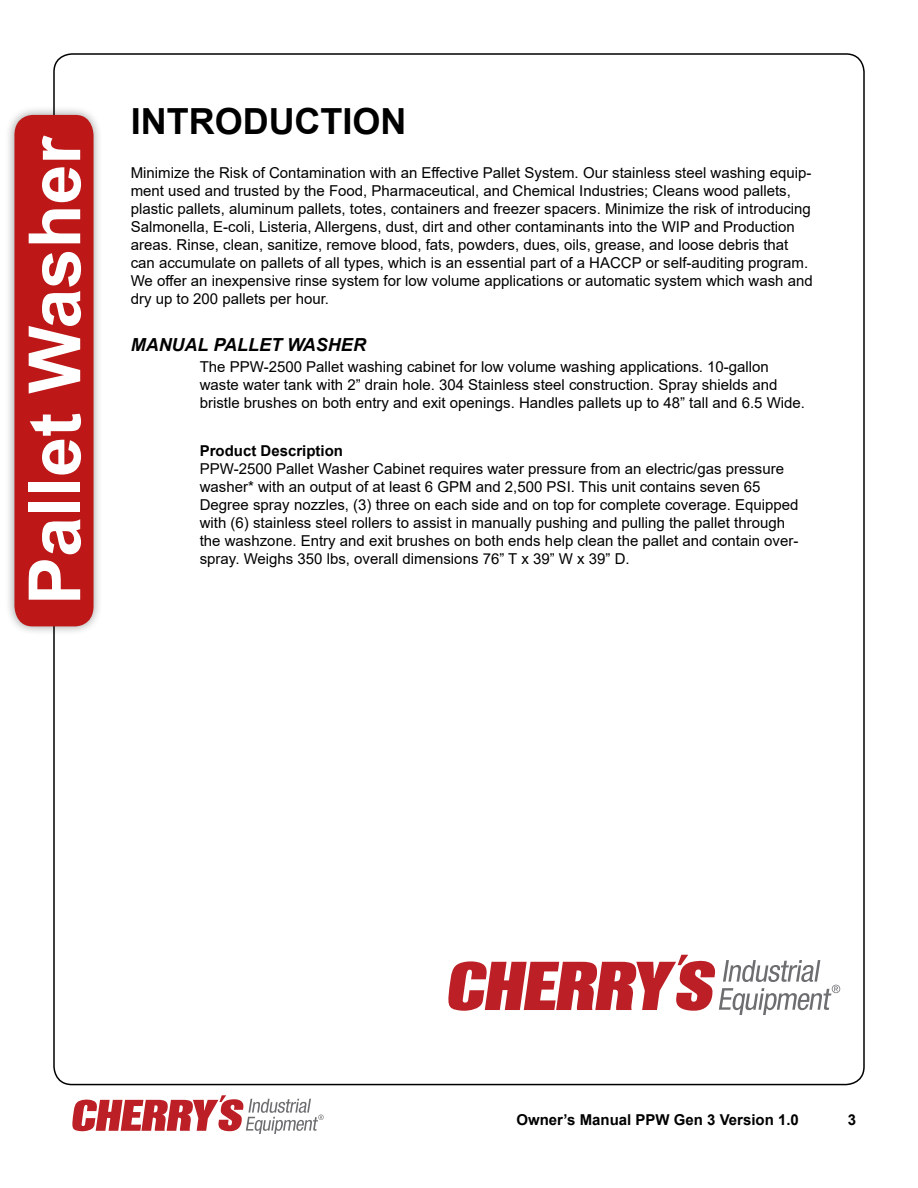
<style>
.page{position:relative;width:918px;height:1188px;background:#fff}
.page>*{position:absolute;margin:0;border:0;box-sizing:border-box;transform-origin:0 0}
.t1{font:700 72px "Arial";color:#fff}
.t2{font:700 36px "Arial";color:#000}
.t3{font:italic 700 18px "Arial";color:#000}
.t4{font:15px/18px "Arial";color:#000}
.t5{font:700 15px "Arial";color:#000}
</style>
<div class="page">
<div style="left:5px;top:105px;width:98px;height:531px;background:#000;opacity:.4"></div>
<svg style="left:14px;top:115px;width:80px;height:511px;background:#bd2222"></svg>
<svg style="left:72px;top:1095px;width:252px;height:39px"></svg>
<svg style="left:448px;top:955px;width:392px;height:60px"></svg>
<h1 class="t1" style="left:4px;top:605px;width:471px;rotate:-90deg">Pallet Washer</h1>
<h2 class="t2" style="left:131px;top:96px;width:277px">INTRODUCTION</h2>
<p class="t4" style="left:131px;top:164px;width:684px">Minimize the Risk of Contamination with an Effective Pallet System. Our stainless steel washing equip&shy;ment used and trusted by the Food, Pharmaceutical, and Chemical Industries; Cleans wood pallets, plastic pallets, aluminum pallets, totes, containers and freezer spacers. Minimize the risk of introducing Salmonella, E-coli, Listeria, Allergens, dust, dirt and other contaminants into the WIP and Production areas. Rinse, clean, sanitize, remove blood, fats, powders, dues, oils, grease, and loose debris that can accumulate on pallets of all types, which is an essential part of a HACCP or self-auditing program.<br>We offer an inexpensive rinse system for low volume applications or automatic system which wash and dry up to 200 pallets per hour.</p>
<p class="t3" style="left:131px;top:333px;width:237px">MANUAL PALLET WASHER</p>
<p class="t4" style="left:200px;top:357px;width:607px">The PPW-2500 Pallet washing cabinet for low volume washing applications. 10-gallon waste water tank with 2” drain hole. 304 Stainless steel construction. Spray shields and bristle brushes on both entry and exit openings. Handles pallets up to 48” tall and 6.5 Wide.</p>
<p class="t5" style="left:200px;top:441px;width:145px">Product Description</p>
<p class="t4" style="left:200px;top:460px;width:600px">PPW-2500 Pallet Washer Cabinet requires water pressure from an electric/gas pressure washer* with an output of at least 6 GPM and 2,500 PSI. This unit contains seven 65<br>Degree spray nozzles, (3) three on each side and on top for complete coverage. Equipped with (6) stainless steel rollers to assist in manually pushing and pulling the pallet through the washzone. Entry and exit brushes on both ends help clean the pallet and contain over&shy;spray. Weighs 350 lbs, overall dimensions 76” T x 39” W x 39” D.</p>
<p class="t5" style="left:516px;top:1110px;width:284px">Owner’s Manual PPW Gen 3 Version 1.0</p>
<p class="t5" style="left:848px;top:1110px;width:10px">3</p>
</div>
